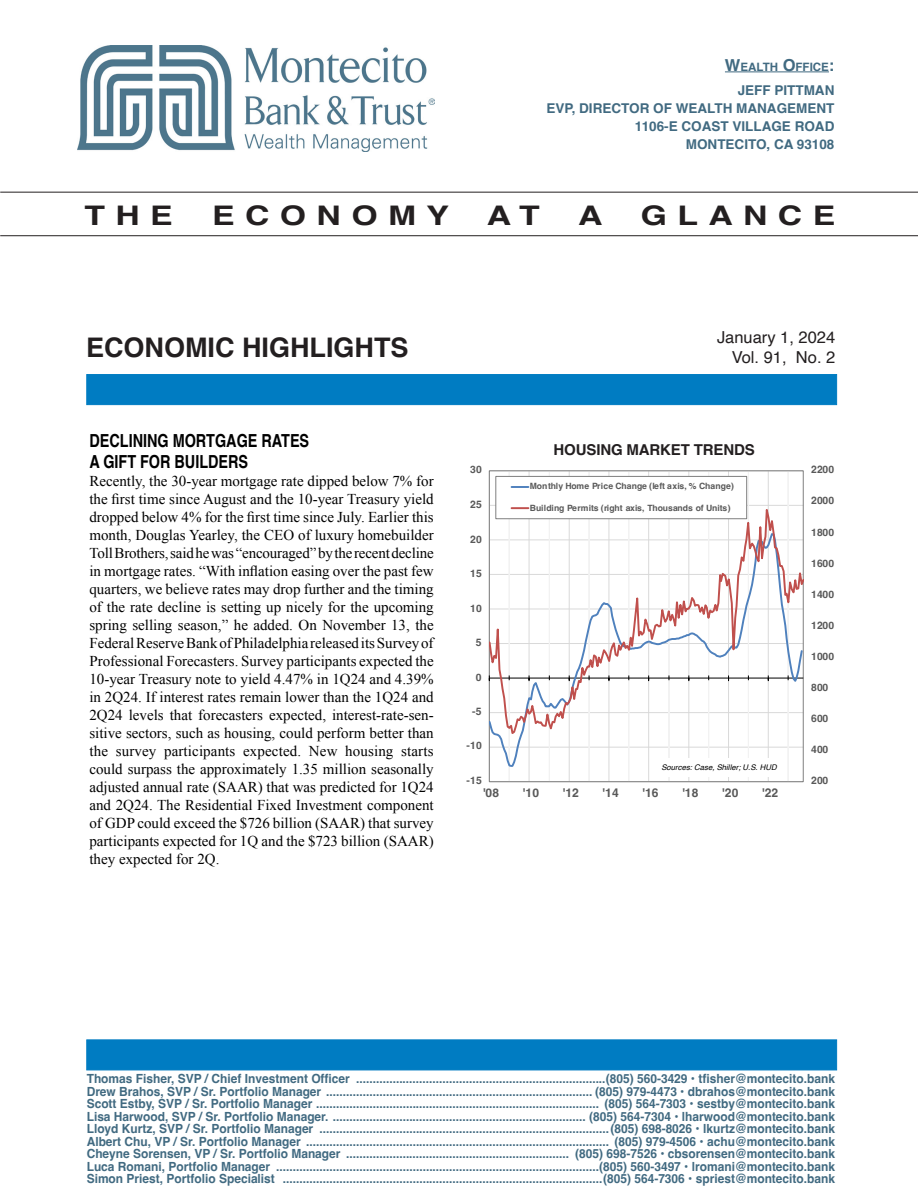
<style>
.page{position:relative;width:918px;height:1188px;background:#fff}
.page>*{position:absolute;margin:0;border:0;box-sizing:border-box;transform-origin:0 0}
.ALL_REPORTS_Header{font:700 27px "Helvetica";color:#231f20}
.ALL_REPORTS_Header-2{font:700 27px "Helvetica";color:#231f20;scale:1.25 1}
.ALL_REPORTS_Header-3{font:700 27px "Helvetica";letter-spacing:.31em;color:#231f20;scale:1.25 1}
.Story_Head{font:700 18px "Helvetica";color:#000;scale:.8 1}
.t1{font:16.5px "Helvetica";color:#231f20}
.Summary_Text{font:15px/18px "Times New Roman";color:#000;text-align:justify}
.Chart_Header{font:700 15px "Helvetica";letter-spacing:-.01em;color:#231f20}
.t2{font:700 13.5px "Helvetica";color:#416a81}
.MBT_Footer{font:700 12.6px "Helvetica";color:#416a81;scale:.95 1}
.t3{font:700 12.15px "Helvetica";letter-spacing:.015em;color:#595959}
.t4{font:700 11.55px "Helvetica";color:#416a81}
.t5{font:700 10.35px "Helvetica";letter-spacing:.025em;color:#595959}
.t6{font:700 8.7px "Helvetica";letter-spacing:-.01em;color:#595959}
.t7{font:italic 7.8px "Helvetica";color:#000}
.s1{font-size:16.5px}
</style>
<div class="page">
<hr style="left:0;top:235px;width:918px;height:1px;background:#231f20">
<hr style="left:0;top:192px;width:918px;height:1px;background:#231f20">
<div style="left:86px;top:374px;width:751px;height:31px;background:#007cc2;border:1px solid #007cc2"></div>
<div style="left:86px;top:1040px;width:751px;height:30px;background:#007cc2"></div>
<hr style="left:509px;top:471px;width:1px;height:311px;background:#f2f2f2">
<hr style="left:549px;top:471px;width:1px;height:311px;background:#f2f2f2">
<hr style="left:589px;top:471px;width:1px;height:311px;background:#f2f2f2">
<hr style="left:628px;top:471px;width:1px;height:311px;background:#f2f2f2">
<hr style="left:669px;top:471px;width:1px;height:311px;background:#f2f2f2">
<hr style="left:708px;top:471px;width:1px;height:311px;background:#f2f2f2">
<hr style="left:748px;top:471px;width:1px;height:311px;background:#f2f2f2">
<hr style="left:788px;top:471px;width:1px;height:311px;background:#f2f2f2">
<hr style="left:529px;top:471px;width:1px;height:311px;background:#d9d9d9">
<hr style="left:569px;top:471px;width:1px;height:311px;background:#d9d9d9">
<hr style="left:609px;top:471px;width:1px;height:311px;background:#d9d9d9">
<hr style="left:648px;top:471px;width:1px;height:311px;background:#d9d9d9">
<hr style="left:689px;top:471px;width:1px;height:311px;background:#d9d9d9">
<hr style="left:728px;top:471px;width:1px;height:311px;background:#d9d9d9">
<hr style="left:768px;top:471px;width:1px;height:311px;background:#d9d9d9">
<svg style="left:489px;top:737px;width:315px;height:31px"></svg>
<svg style="left:489px;top:491px;width:315px;height:246px"></svg>
<div style="left:496px;top:476px;width:251px;height:43px;background:#fff"></div>
<div style="left:495px;top:476px;width:252px;height:43px;border:1px solid #7f7f7f"></div>
<svg style="left:512px;top:486px;width:16px;height:2px"></svg>
<svg style="left:512px;top:507px;width:16px;height:2px"></svg>
<div style="left:653px;top:758px;width:132px;height:19px;background:#fff"></div>
<hr style="left:725px;top:71px;width:104px;height:1px;background:#416a81">
<img style="left:78px;top:46px;width:356px;height:106px">
<p class="t4" style="left:725px;top:60px;width:111px"><span class="s1">W</span>EALTH <span class="s1">O</span>FFICE<span class="s1">:</span></p>
<p class="t2" style="left:738px;top:82px;width:98px">JEFF PITTMAN</p>
<p class="t2" style="left:546px;top:100px;width:290px">EVP, DIRECTOR OF WEALTH MANAGEMENT</p>
<p class="t2" style="left:635px;top:118px;width:201px">1106-E COAST VILLAGE ROAD</p>
<p class="t2" style="left:686px;top:136px;width:150px">MONTECITO, CA 93108</p>
<p class="ALL_REPORTS_Header-2" style="left:84px;top:199px;width:72px">THE</p>
<p class="ALL_REPORTS_Header-3" style="left:212px;top:199px;width:191px">ECONOMY</p>
<p class="ALL_REPORTS_Header-2" style="left:487px;top:199px;width:44px">AT</p>
<p class="ALL_REPORTS_Header-2" style="left:578px;top:199px;width:21px">A</p>
<p class="ALL_REPORTS_Header-2" style="left:641px;top:199px;width:157px">GLANCE</p>
<p class="ALL_REPORTS_Header" style="left:86px;top:331px;width:324px">ECONOMIC HIGHLIGHTS</p>
<p class="Story_Head" style="left:89px;top:429px;width:276px">DECLINING MORTGAGE RATES</p>
<p class="Story_Head" style="left:89px;top:451px;width:200px">A GIFT FOR BUILDERS</p>
<p class="Summary_Text" style="left:89px;top:472px;width:346px">Recently, the 30-year mortgage rate dipped below 7% for the first time since August and the 10-year Treasury yield dropped below 4% for the first time since July. Earlier this month, Douglas Yearley, the CEO of luxury homebuilder Toll Brothers, said he was “encouraged” by the recent decline in mortgage rates. “With inflation easing over the past few quarters, we believe rates may drop further and the timing of the rate decline is setting up nicely for the upcoming spring selling season,” he added. On November 13, the Federal Reserve Bank of Philadelphia released its Survey of Professional Forecasters. Survey participants expected the 10-year Treasury note to yield 4.47% in 1Q24 and 4.39% in 2Q24. If interest rates remain lower than the 1Q24 and 2Q24 levels that forecasters expected, interest-rate-sen&shy;sitive sectors, such as housing, could perform better than the survey participants expected. New housing starts could surpass the approximately 1.35 million seasonally adjusted annual rate (SAAR) that was predicted for 1Q24 and 2Q24. The Residential Fixed Investment component of GDP could exceed the $726 billion (SAAR) that survey participants expected for 1Q and the $723 billion (SAAR) they expected for 2Q.</p>
<p class="t1" style="left:717px;top:325px;width:120px">January 1, 2024</p>
<p class="t1" style="left:732px;top:344px;width:105px">Vol. 91, No. 2</p>
<p class="t5" style="left:470px;top:463px;width:13px">30</p>
<p class="t5" style="left:470px;top:498px;width:13px">25</p>
<p class="t5" style="left:470px;top:533px;width:13px">20</p>
<p class="t5" style="left:470px;top:567px;width:13px">15</p>
<p class="t5" style="left:470px;top:602px;width:13px">10</p>
<p class="t5" style="left:476px;top:636px;width:7px">5</p>
<p class="t5" style="left:476px;top:671px;width:7px">0</p>
<p class="t5" style="left:472px;top:705px;width:11px">-5</p>
<p class="t5" style="left:467px;top:739px;width:17px">-10</p>
<p class="t5" style="left:467px;top:774px;width:17px">-15</p>
<p class="Chart_Header" style="left:554px;top:441px;width:203px">HOUSING MARKET TRENDS</p>
<p class="t6" style="left:530px;top:481px;width:206px">Monthly Home Price Change (left axis, % Change)</p>
<p class="t6" style="left:530px;top:502px;width:202px">Building Permits (right axis, Thousands of Units)</p>
<p class="t7" style="left:661px;top:761px;width:117px">Sources: Case, Shiller; U.S. HUD</p>
<p class="t3" style="left:483px;top:786px;width:18px">'08</p>
<p class="t3" style="left:523px;top:786px;width:18px">'10</p>
<p class="t3" style="left:563px;top:786px;width:18px">'12</p>
<p class="t3" style="left:603px;top:786px;width:18px">'14</p>
<p class="t3" style="left:642px;top:786px;width:18px">'16</p>
<p class="t3" style="left:682px;top:786px;width:18px">'18</p>
<p class="t3" style="left:722px;top:786px;width:18px">'20</p>
<p class="t3" style="left:762px;top:786px;width:18px">'22</p>
<p class="t5" style="left:811px;top:463px;width:25px">2200</p>
<p class="t5" style="left:811px;top:495px;width:25px">2000</p>
<p class="t5" style="left:811px;top:526px;width:25px">1800</p>
<p class="t5" style="left:811px;top:557px;width:25px">1600</p>
<p class="t5" style="left:811px;top:588px;width:25px">1400</p>
<p class="t5" style="left:811px;top:619px;width:25px">1200</p>
<p class="t5" style="left:811px;top:650px;width:25px">1000</p>
<p class="t5" style="left:811px;top:681px;width:18px">800</p>
<p class="t5" style="left:811px;top:712px;width:18px">600</p>
<p class="t5" style="left:811px;top:743px;width:18px">400</p>
<p class="t5" style="left:811px;top:774px;width:18px">200</p>
<p class="MBT_Footer" style="left:87px;top:1071px;width:789px">Thomas Fisher, SVP / Chief Investment Officer ...........................................................................(805) 560-3429 • tfisher@montecito.bank</p>
<p class="MBT_Footer" style="left:87px;top:1084px;width:789px">Drew Brahos, SVP / Sr. Portfolio Manager ................................................................................ (805) 979-4473 • dbrahos@montecito.bank</p>
<p class="MBT_Footer" style="left:87px;top:1096px;width:789px">Scott Estby, SVP / Sr. Portfolio Manager ..................................................................................... (805) 564-7303 • sestby@montecito.bank</p>
<p class="MBT_Footer" style="left:87px;top:1109px;width:789px">Lisa Harwood, SVP / Sr. Portfolio Manager. ............................................................................ (805) 564-7304 • lharwood@montecito.bank</p>
<p class="MBT_Footer" style="left:87px;top:1121px;width:789px">Lloyd Kurtz, SVP / Sr. Portfolio Manager .......................................................................................(805) 698-8026 • lkurtz@montecito.bank</p>
<p class="MBT_Footer" style="left:87px;top:1134px;width:789px">Albert Chu, VP / Sr. Portfolio Manager ........................................................................................... (805) 979-4506 • achu@montecito.bank</p>
<p class="MBT_Footer" style="left:87px;top:1146px;width:789px">Cheyne Sorensen, VP / Sr. Portfolio Manager ................................................................... (805) 698-7526 • cbsorensen@montecito.bank</p>
<p class="MBT_Footer" style="left:87px;top:1158px;width:789px">Luca Romani, Portfolio Manager .................................................................................................(805) 560-3497 • lromani@montecito.bank</p>
<p class="MBT_Footer" style="left:87px;top:1171px;width:789px">Simon Priest, Portfolio Specialist ................................................................................................(805) 564-7306 • spriest@montecito.bank</p>
</div>
